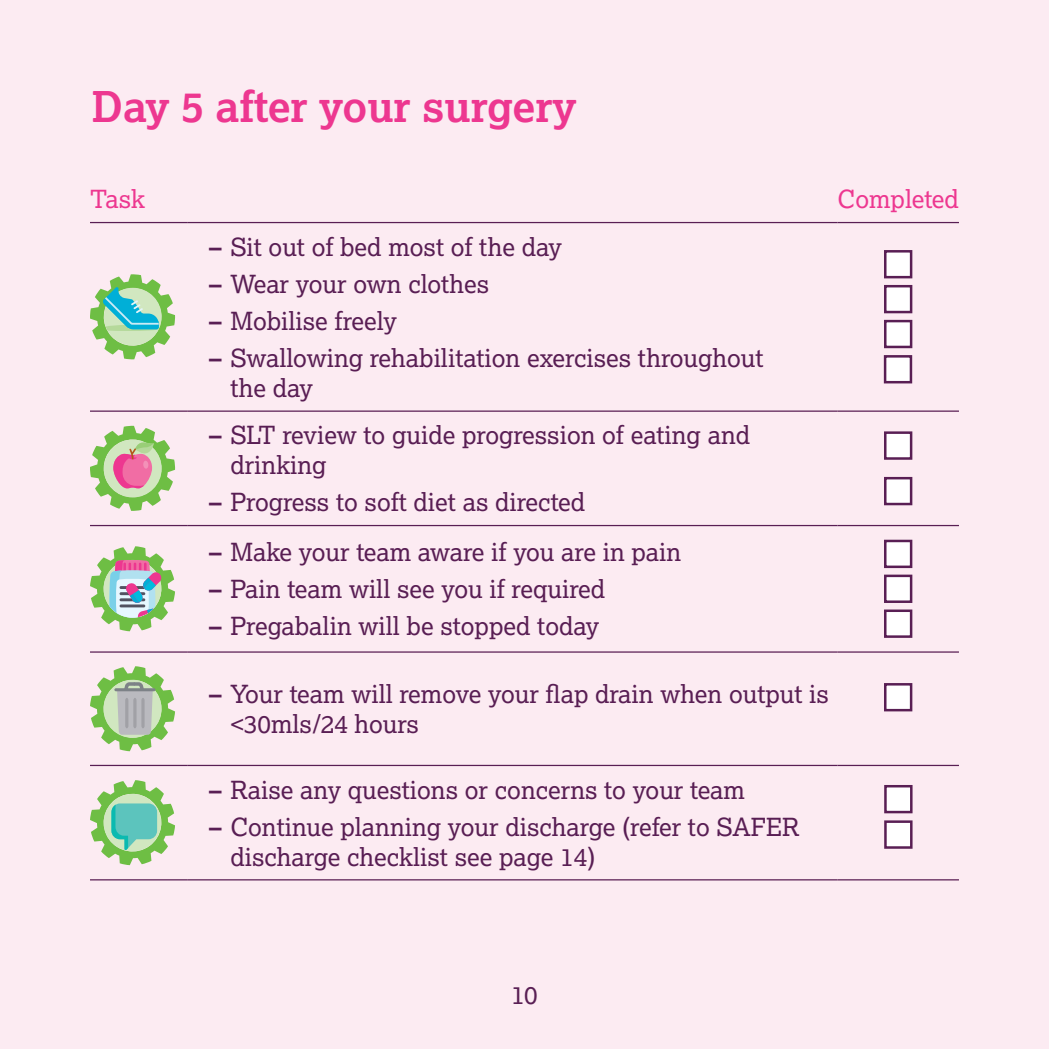
<style>
.page{position:relative;width:1049px;height:1049px;background:#fcebf2}
.page>*{position:absolute;margin:0;border:0;box-sizing:border-box;transform-origin:0 0}
.t1{font:700 42.5px "Lexia";color:#ed3790}
.t2{font:25px/30px "Lexia";color:#591e54}
.Table_body{font:25px "Lexia";color:#ed3790}
.s1{font-weight:700}
</style>
<div class="page">
<hr style="left:90px;top:222px;width:98px;height:1px;background:#591e54">
<hr style="left:188px;top:222px;width:649px;height:1px;background:#591e54">
<hr style="left:837px;top:222px;width:122px;height:1px;background:#591e54">
<hr style="left:90px;top:410px;width:98px;height:2px;background:#591e54">
<hr style="left:188px;top:410px;width:649px;height:2px;background:#591e54">
<hr style="left:837px;top:410px;width:122px;height:2px;background:#591e54">
<hr style="left:90px;top:525px;width:98px;height:1px;background:#591e54">
<hr style="left:188px;top:525px;width:649px;height:1px;background:#591e54">
<hr style="left:837px;top:525px;width:122px;height:1px;background:#591e54">
<hr style="left:90px;top:651px;width:98px;height:2px;background:#591e54">
<hr style="left:188px;top:651px;width:649px;height:2px;background:#591e54">
<hr style="left:837px;top:651px;width:122px;height:2px;background:#591e54">
<hr style="left:90px;top:765px;width:98px;height:1px;background:#591e54">
<hr style="left:188px;top:765px;width:649px;height:1px;background:#591e54">
<hr style="left:837px;top:765px;width:122px;height:1px;background:#591e54">
<hr style="left:90px;top:879px;width:98px;height:1px;background:#591e54">
<hr style="left:188px;top:879px;width:649px;height:1px;background:#591e54">
<hr style="left:837px;top:879px;width:122px;height:1px;background:#591e54">
<svg style="left:90px;top:274px;width:85px;height:85px"></svg>
<div style="left:884px;top:250px;width:28px;height:28px;background:#fff;border:2px solid #591e54"></div>
<div style="left:884px;top:285px;width:28px;height:28px;background:#fff;border:2px solid #591e54"></div>
<div style="left:884px;top:320px;width:28px;height:28px;background:#fff;border:2px solid #591e54"></div>
<svg style="left:90px;top:426px;width:85px;height:85px"></svg>
<div style="left:884px;top:431px;width:28px;height:29px;background:#fff;border:2px solid #591e54"></div>
<div style="left:884px;top:477px;width:28px;height:28px;background:#fff;border:2px solid #591e54"></div>
<svg style="left:90px;top:546px;width:85px;height:85px"></svg>
<div style="left:884px;top:540px;width:28px;height:28px;background:#fff;border:2px solid #591e54"></div>
<div style="left:884px;top:575px;width:28px;height:28px;background:#fff;border:2px solid #591e54"></div>
<div style="left:884px;top:609px;width:28px;height:29px;background:#fff;border:2px solid #591e54"></div>
<svg style="left:90px;top:666px;width:85px;height:85px"></svg>
<div style="left:884px;top:683px;width:28px;height:28px;background:#fff;border:2px solid #591e54"></div>
<svg style="left:90px;top:780px;width:85px;height:85px"></svg>
<div style="left:884px;top:785px;width:28px;height:28px;background:#fff;border:2px solid #591e54"></div>
<div style="left:884px;top:820px;width:28px;height:29px;background:#fff;border:2px solid #591e54"></div>
<div style="left:884px;top:355px;width:28px;height:28px;background:#fff;border:2px solid #591e54"></div>
<p class="t1" style="left:92px;top:80px;width:486px">Day 5 after your surgery</p>
<p class="Table_body" style="left:90px;top:184px;width:57px">Task</p>
<p class="Table_body" style="left:837px;top:184px;width:123px">Completed</p>
<p class="t2" style="left:209px;top:231px;width:354px"><span class="s1">–</span> Sit out of bed most of the day</p>
<p class="t2" style="left:209px;top:268px;width:282px"><span class="s1">–</span> Wear your own clothes</p>
<p class="t2" style="left:209px;top:305px;width:189px"><span class="s1">–</span> Mobilise freely</p>
<p class="t2" style="left:230px;top:342px;width:535px;text-indent:-21px"><span class="s1">–</span> Swallowing rehabilitation exercises throughout the day</p>
<p class="t2" style="left:230px;top:420px;width:521px;text-indent:-21px"><span class="s1">–</span> SLT review to guide progression of eating and drinking</p>
<p class="t2" style="left:209px;top:487px;width:378px"><span class="s1">–</span> Progress to soft diet as directed</p>
<p class="t2" style="left:209px;top:536px;width:474px"><span class="s1">–</span> Make your team aware if you are in pain</p>
<p class="t2" style="left:209px;top:573px;width:398px"><span class="s1">–</span> Pain team will see you if required</p>
<p class="t2" style="left:209px;top:611px;width:392px"><span class="s1">–</span> Pregabalin will be stopped today</p>
<p class="t2" style="left:230px;top:678px;width:600px;text-indent:-21px"><span class="s1">–</span> Your team will remove your flap drain when output is &lt;30mls/24 hours</p>
<p class="t2" style="left:209px;top:774px;width:537px"><span class="s1">–</span> Raise any questions or concerns to your team</p>
<p class="t2" style="left:230px;top:811px;width:571px;text-indent:-21px"><span class="s1">–</span> Continue planning your discharge (refer to SAFER discharge checklist see page 14)</p>
<p class="t2" style="left:511px;top:979px;width:28px">10</p>
</div>
